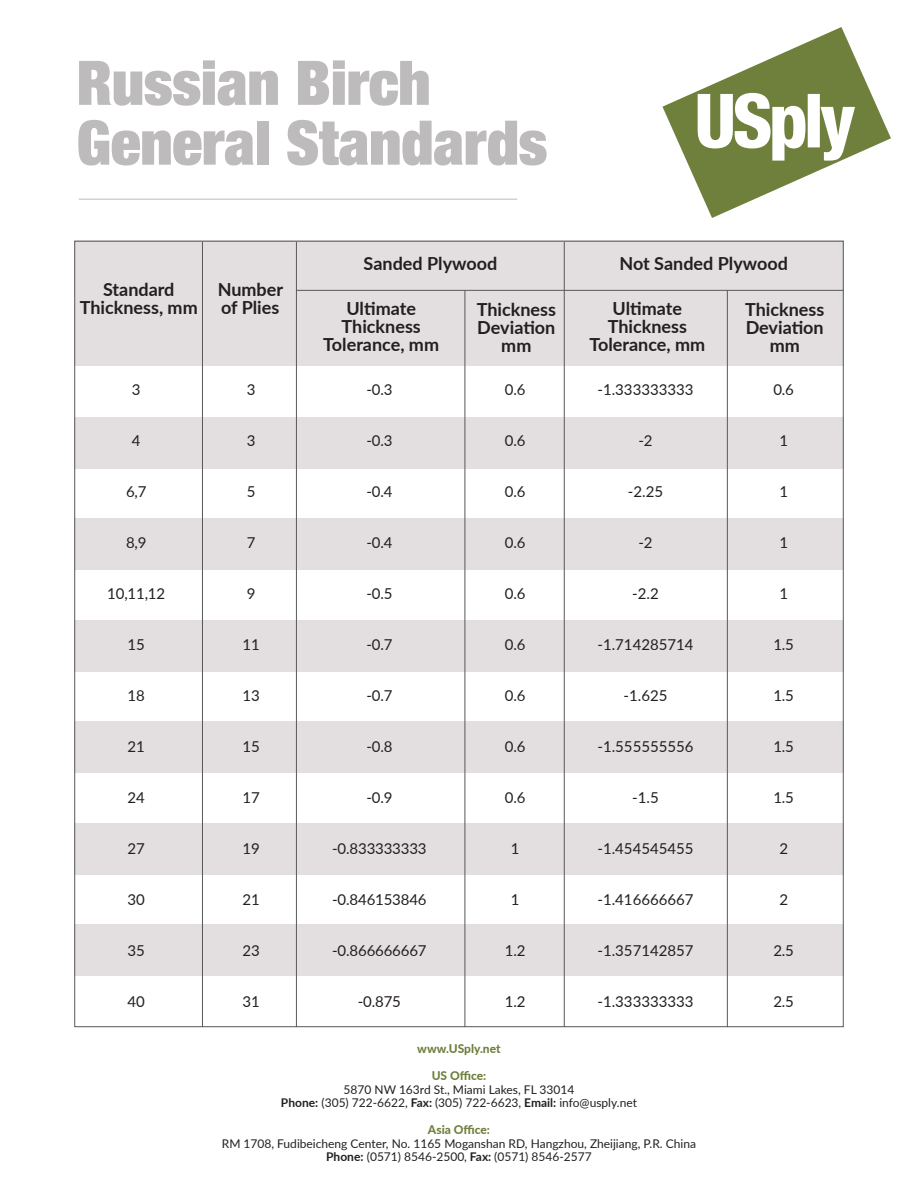
<style>
.page{position:relative;width:918px;height:1188px;background:#fff}
.page>*{position:absolute;margin:0;border:0;box-sizing:border-box;transform-origin:0 0}
.t1{font:900 expanded 61.5px "Helvetica Neue";color:#bdbbbb}
.t2{font:700 18px/18px "Lato";color:#231f20}
.t3{font:15px "Lato";color:#231f20}
.t4{font:12px "Lato";color:#231f20}
.t5{font:800 12px "Lato";color:#6f803d}
.s1{font-weight:700}
</style>
<div class="page">
<div style="left:74px;top:241px;width:770px;height:125px;background:#e3dfe0"></div>
<div style="left:74px;top:417px;width:770px;height:51px;background:#e3dfe0"></div>
<div style="left:74px;top:518px;width:770px;height:52px;background:#e3dfe0"></div>
<div style="left:74px;top:620px;width:770px;height:51px;background:#e3dfe0"></div>
<div style="left:74px;top:721px;width:770px;height:51px;background:#e3dfe0"></div>
<div style="left:74px;top:823px;width:770px;height:51px;background:#e3dfe0"></div>
<div style="left:74px;top:924px;width:770px;height:51px;background:#e3dfe0"></div>
<hr style="left:202px;top:242px;width:1px;height:785px;background:#57585a">
<hr style="left:296px;top:242px;width:1px;height:785px;background:#57585a">
<hr style="left:564px;top:242px;width:1px;height:785px;background:#57585a">
<hr style="left:727px;top:291px;width:1px;height:736px;background:#57585a">
<hr style="left:297px;top:290px;width:547px;height:1px;background:#57585a">
<svg style="left:662px;top:27px;width:229px;height:191px"></svg>
<hr style="left:79px;top:199px;width:438px;height:1px;background:#bdbbbb">
<hr style="left:465px;top:291px;width:1px;height:736px;background:#57585a">
<p class="t1" style="left:77px;top:44px;width:355px">Russian Birch</p>
<p class="t1" style="left:77px;top:103px;width:472px">General Standards</p>
<p class="t2" style="left:364px;top:254px;width:135px">Sanded Plywood</p>
<p class="t2" style="left:619px;top:254px;width:170px">Not Sanded Plywood</p>
<p class="t2" style="left:608px;top:299px;width:81px">Ultimate<br>Thickness</p>
<p class="t2" style="left:589px;top:335px;width:117px">Tolerance, mm</p>
<p class="t2" style="left:103px;top:280px;width:73px">Standard</p>
<p class="t2" style="left:80px;top:298px;width:119px">Thickness, mm</p>
<p class="t2" style="left:342px;top:299px;width:81px">Ultimate<br>Thickness</p>
<p class="t2" style="left:323px;top:335px;width:117px">Tolerance, mm</p>
<p class="t2" style="left:218px;top:280px;width:67px">Number</p>
<p class="t2" style="left:221px;top:298px;width:60px">of Plies</p>
<p class="t2" style="left:477px;top:300px;width:81px">Thickness</p>
<p class="t2" style="left:477px;top:318px;width:80px">Deviation</p>
<p class="t2" style="left:501px;top:336px;width:32px">mm</p>
<p class="t2" style="left:745px;top:300px;width:81px">Thickness</p>
<p class="t2" style="left:746px;top:318px;width:80px">Deviation</p>
<p class="t2" style="left:770px;top:336px;width:32px">mm</p>
<p class="t3" style="left:132px;top:379px;width:10px">3</p>
<p class="t3" style="left:132px;top:430px;width:10px">4</p>
<p class="t3" style="left:126px;top:481px;width:22px">6,7</p>
<p class="t3" style="left:126px;top:532px;width:22px">8,9</p>
<p class="t3" style="left:107px;top:583px;width:59px">10,11,12</p>
<p class="t3" style="left:128px;top:634px;width:19px">15</p>
<p class="t3" style="left:128px;top:685px;width:19px">18</p>
<p class="t3" style="left:128px;top:736px;width:19px">21</p>
<p class="t3" style="left:128px;top:787px;width:19px">24</p>
<p class="t3" style="left:128px;top:838px;width:19px">27</p>
<p class="t3" style="left:128px;top:889px;width:19px">30</p>
<p class="t3" style="left:128px;top:940px;width:19px">35</p>
<p class="t3" style="left:128px;top:991px;width:19px">40</p>
<p class="t3" style="left:247px;top:379px;width:10px">3</p>
<p class="t3" style="left:247px;top:430px;width:10px">3</p>
<p class="t3" style="left:247px;top:481px;width:10px">5</p>
<p class="t3" style="left:247px;top:532px;width:10px">7</p>
<p class="t3" style="left:247px;top:583px;width:10px">9</p>
<p class="t3" style="left:243px;top:634px;width:19px">11</p>
<p class="t3" style="left:243px;top:685px;width:19px">13</p>
<p class="t3" style="left:243px;top:736px;width:19px">15</p>
<p class="t3" style="left:243px;top:787px;width:19px">17</p>
<p class="t3" style="left:243px;top:838px;width:19px">19</p>
<p class="t3" style="left:243px;top:889px;width:19px">21</p>
<p class="t3" style="left:243px;top:940px;width:19px">23</p>
<p class="t3" style="left:243px;top:991px;width:19px">31</p>
<p class="t3" style="left:366px;top:379px;width:28px">-0.3</p>
<p class="t3" style="left:366px;top:430px;width:28px">-0.3</p>
<p class="t3" style="left:366px;top:481px;width:28px">-0.4</p>
<p class="t3" style="left:366px;top:532px;width:28px">-0.4</p>
<p class="t3" style="left:366px;top:583px;width:28px">-0.5</p>
<p class="t3" style="left:366px;top:634px;width:28px">-0.7</p>
<p class="t3" style="left:366px;top:685px;width:28px">-0.7</p>
<p class="t3" style="left:366px;top:736px;width:28px">-0.8</p>
<p class="t3" style="left:366px;top:787px;width:28px">-0.9</p>
<p class="t3" style="left:332px;top:838px;width:96px">-0.833333333</p>
<p class="t3" style="left:332px;top:889px;width:96px">-0.846153846</p>
<p class="t3" style="left:332px;top:940px;width:96px">-0.866666667</p>
<p class="t3" style="left:358px;top:991px;width:45px">-0.875</p>
<p class="t3" style="left:505px;top:379px;width:22px">0.6</p>
<p class="t3" style="left:505px;top:430px;width:22px">0.6</p>
<p class="t3" style="left:505px;top:481px;width:22px">0.6</p>
<p class="t3" style="left:505px;top:532px;width:22px">0.6</p>
<p class="t3" style="left:505px;top:583px;width:22px">0.6</p>
<p class="t3" style="left:505px;top:634px;width:22px">0.6</p>
<p class="t3" style="left:505px;top:685px;width:22px">0.6</p>
<p class="t3" style="left:505px;top:736px;width:22px">0.6</p>
<p class="t3" style="left:505px;top:787px;width:22px">0.6</p>
<p class="t3" style="left:511px;top:838px;width:10px">1</p>
<p class="t3" style="left:511px;top:889px;width:10px">1</p>
<p class="t3" style="left:505px;top:940px;width:22px">1.2</p>
<p class="t3" style="left:505px;top:991px;width:22px">1.2</p>
<p class="t3" style="left:597px;top:379px;width:98px">-1.333333333</p>
<p class="t3" style="left:638px;top:430px;width:16px">-2</p>
<p class="t3" style="left:628px;top:481px;width:37px">-2.25</p>
<p class="t3" style="left:638px;top:532px;width:16px">-2</p>
<p class="t3" style="left:632px;top:583px;width:28px">-2.2</p>
<p class="t3" style="left:597px;top:634px;width:98px">-1.714285714</p>
<p class="t3" style="left:624px;top:685px;width:45px">-1.625</p>
<p class="t3" style="left:597px;top:736px;width:98px">-1.555555556</p>
<p class="t3" style="left:632px;top:787px;width:28px">-1.5</p>
<p class="t3" style="left:597px;top:838px;width:98px">-1.454545455</p>
<p class="t3" style="left:597px;top:889px;width:98px">-1.416666667</p>
<p class="t3" style="left:597px;top:940px;width:98px">-1.357142857</p>
<p class="t3" style="left:597px;top:991px;width:98px">-1.333333333</p>
<p class="t5" style="left:417px;top:1040px;width:85px">www.USply.net</p>
<p class="t5" style="left:432px;top:1067px;width:56px">US Office:</p>
<p class="t4" style="left:344px;top:1081px;width:232px">5870 NW 163rd St., Miami Lakes, FL 33014</p>
<p class="t4" style="left:281px;top:1094px;width:358px"><span class="s1">Phone:</span> (305) 722-6622, <span class="s1">Fax:</span> (305) 722-6623, <span class="s1">Email:</span> info@usply.net</p>
<p class="t5" style="left:428px;top:1121px;width:64px">Asia Office:</p>
<p class="t4" style="left:222px;top:1135px;width:476px">RM 1708, Fudibeicheng Center, No. 1165 Moganshan RD, Hangzhou, Zheijiang, P.R. China</p>
<p class="t4" style="left:326px;top:1148px;width:267px"><span class="s1">Phone:</span> (0571) 8546-2500, <span class="s1">Fax:</span> (0571) 8546-2577</p>
<p class="t3" style="left:773px;top:379px;width:22px">0.6</p>
<p class="t3" style="left:779px;top:430px;width:10px">1</p>
<p class="t3" style="left:779px;top:481px;width:10px">1</p>
<p class="t3" style="left:779px;top:532px;width:10px">1</p>
<p class="t3" style="left:779px;top:583px;width:10px">1</p>
<p class="t3" style="left:773px;top:634px;width:22px">1.5</p>
<p class="t3" style="left:773px;top:685px;width:22px">1.5</p>
<p class="t3" style="left:773px;top:736px;width:22px">1.5</p>
<p class="t3" style="left:773px;top:787px;width:22px">1.5</p>
<p class="t3" style="left:779px;top:838px;width:10px">2</p>
<p class="t3" style="left:779px;top:889px;width:10px">2</p>
<p class="t3" style="left:773px;top:940px;width:22px">2.5</p>
<p class="t3" style="left:773px;top:991px;width:22px">2.5</p>
</div>
